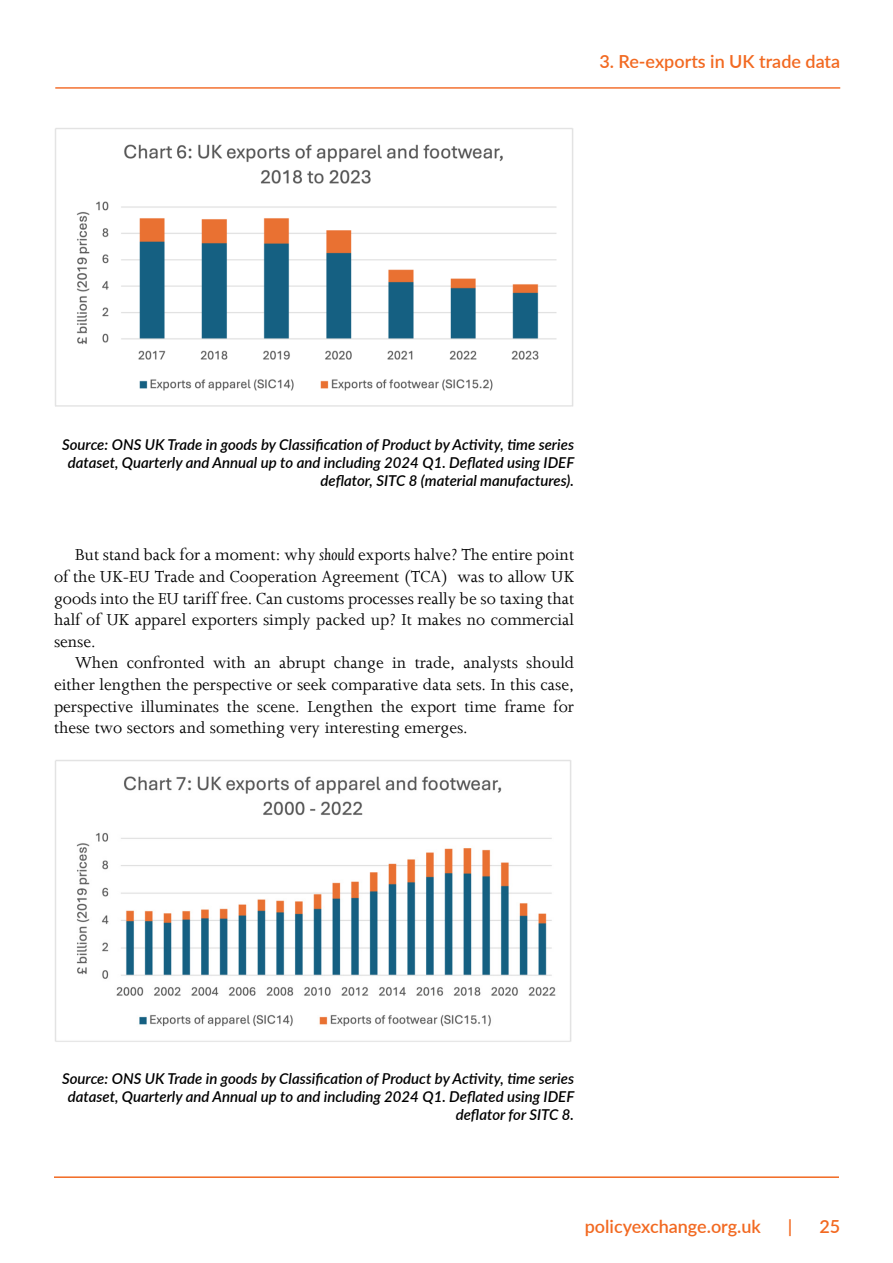
<style>
.page{position:relative;width:893px;height:1263px;background:#fff}
.page>*{position:absolute;margin:0;border:0;box-sizing:border-box;transform-origin:0 0}
.Main_body{font:18px/21.6px "Joanna";color:#000;text-align:justify}
.t1{font:600 18px "Lato";color:#f26921}
.Figure_caption{font:italic 600 15px/18px "Lato";color:#000;text-align:right}
.s1{font-style:italic}
</style>
<div class="page">
<hr style="left:55px;top:87px;width:785px;height:2px;background:#f37130">
<hr style="left:54px;top:1176px;width:785px;height:2px;background:#f26921">
<img style="left:55px;top:128px;width:518px;height:279px">
<img style="left:55px;top:760px;width:517px;height:282px">
<p class="t1" style="left:599px;top:49px;width:242px">3. Re-exports in UK trade data</p>
<p class="Figure_caption" style="left:62px;top:435px;width:514px">Source: ONS UK Trade in goods by Classification of Product by Activity, time series dataset, Quarterly and Annual up to and including 2024 Q1. Deflated using IDEF deflator, SITC 8 (material manufactures).</p>
<p class="Main_body" style="left:54px;top:544px;width:522px;text-indent:21px">But stand back for a moment: why <span class="s1">should</span> exports halve? The entire point of the UK-EU Trade and Cooperation Agreement (TCA) was to allow UK goods into the EU tariff free. Can customs processes really be so taxing that half of UK apparel exporters simply packed up? It makes no commercial sense.</p>
<p class="Main_body" style="left:54px;top:652px;width:522px;text-indent:21px">When confronted with an abrupt change in trade, analysts should either lengthen the perspective or seek comparative data sets. In this case, perspective illuminates the scene. Lengthen the export time frame for these two sectors and something very interesting emerges.</p>
<p class="Figure_caption" style="left:62px;top:1069px;width:514px">Source: ONS UK Trade in goods by Classification of Product by Activity, time series dataset, Quarterly and Annual up to and including 2024 Q1. Deflated using IDEF deflator for SITC 8.</p>
<p class="t1" style="left:585px;top:1213px;width:178px">policyexchange.org.uk</p>
<p class="t1" style="left:788px;top:1213px;width:6px">|</p>
<p class="t1" style="left:819px;top:1213px;width:22px">25</p>
</div>
